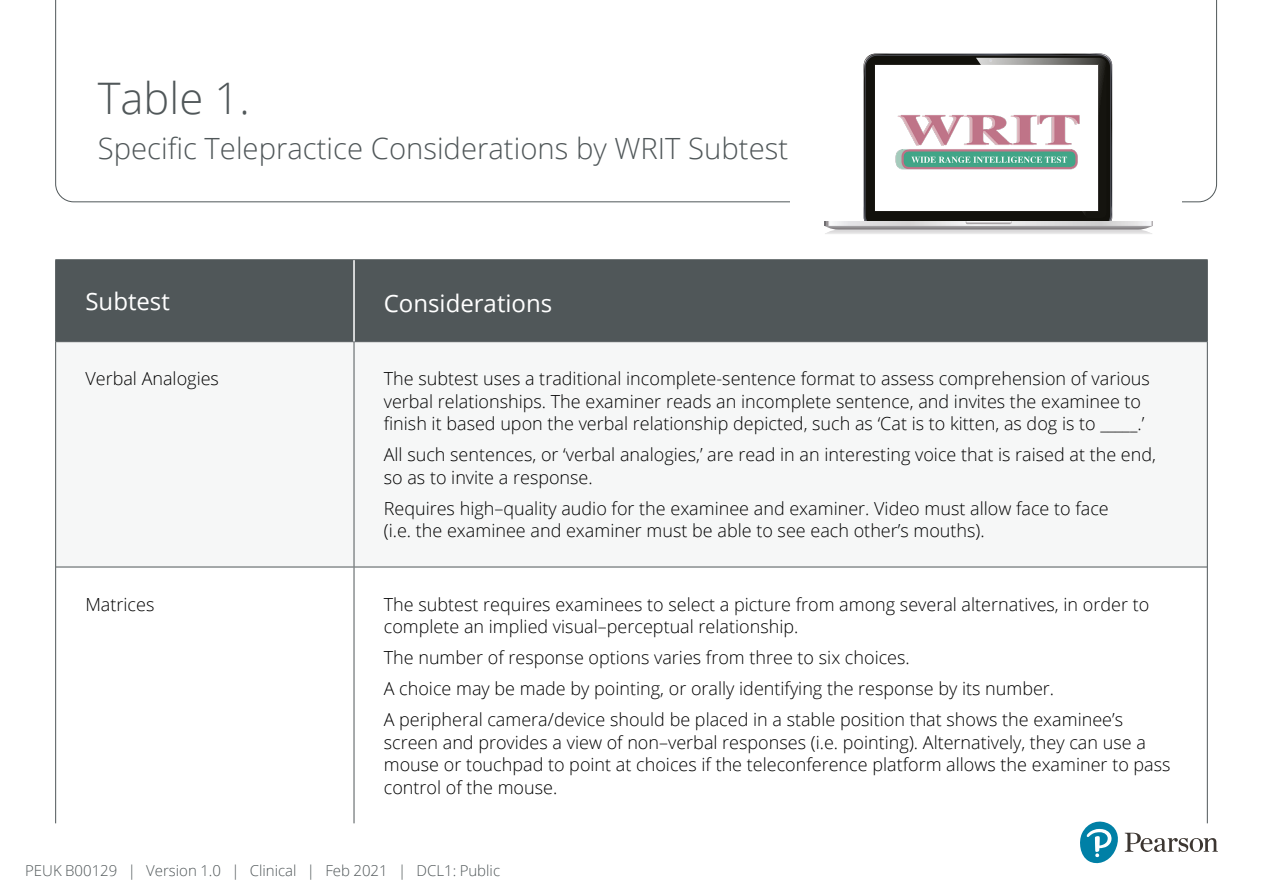
<style>
.page{position:relative;width:1263px;height:893px;background:#fff}
.page>*{position:absolute;margin:0;border:0;box-sizing:border-box;transform-origin:0 0}
.t1{font:300 43.5px "Open Sans";color:#505759}
.t2{font:300 29.25px "Open Sans";color:#505759}
.t3{font:24px "Open Sans";color:#fff}
.t4{font:300 18px/22.5px "Open Sans";color:#000}
.t5{font:300 15px "Open Sans";color:#505759}
.s1{font-weight:300;font-size:18px;color:#505759}
</style>
<div class="page">
<div style="left:56px;top:260px;width:1151px;height:81px;background:#505759"></div>
<div style="left:56px;top:342px;width:1151px;height:225px;background:#f6f7f7"></div>
<hr style="left:56px;top:567px;width:298px;height:1px;background:#505759">
<hr style="left:354px;top:567px;width:853px;height:1px;background:#505759">
<hr style="left:56px;top:341px;width:298px;height:1px;background:#505759">
<hr style="left:354px;top:341px;width:853px;height:1px;background:#505759">
<hr style="left:55px;top:259px;width:299px;height:1px;background:#505759">
<hr style="left:55px;top:260px;width:1px;height:82px;background:#505759">
<hr style="left:55px;top:342px;width:1px;height:225px;background:#505759">
<hr style="left:354px;top:342px;width:1px;height:225px;background:#505759">
<hr style="left:55px;top:567px;width:1px;height:256px;background:#505759">
<hr style="left:354px;top:567px;width:1px;height:256px;background:#505759">
<hr style="left:354px;top:259px;width:854px;height:1px;background:#505759">
<hr style="left:1207px;top:260px;width:1px;height:82px;background:#505759">
<hr style="left:1207px;top:342px;width:1px;height:225px;background:#505759">
<hr style="left:1207px;top:567px;width:1px;height:256px;background:#505759">
<hr style="left:353px;top:260px;width:2px;height:81px;background:#fff">
<svg style="left:55px;top:0;width:1162px;height:203px"></svg>
<div style="left:790px;top:48px;width:391px;height:189px;background:#fff"></div>
<svg style="left:825px;top:54px;width:328px;height:180px"></svg>
<div style="left:876px;top:65px;width:222px;height:146px;background:#fff"></div>
<svg style="left:1080px;top:819px;width:138px;height:45px"></svg>
<img style="left:891px;top:64px;width:192px;height:148px">
<h1 class="t1" style="left:98px;top:69px;width:153px">Table 1.</h1>
<h2 class="t2" style="left:98px;top:129px;width:692px">Specific Telepractice Considerations by WRIT Subtest</h2>
<h3 class="t3" style="left:85px;top:285px;width:86px">Subtest</h3>
<h3 class="t3" style="left:384px;top:287px;width:186px">Considerations <span class="s1">s</span></h3>
<p class="t4" style="left:85px;top:367px;width:135px">Verbal Analogies</p>
<p class="t4" style="left:384px;top:367px;width:768px">The subtest uses a traditional incomplete-sentence format to assess comprehension of various verbal relationships. The examiner reads an incomplete sentence, and invites the examinee to finish it based upon the verbal relationship depicted, such as ‘Cat is to kitten, as dog is to _____.’</p>
<p class="t4" style="left:384px;top:443px;width:774px">All such sentences, or ‘verbal analogies,’ are read in an interesting voice that is raised at the end, so as to invite a response.</p>
<p class="t4" style="left:384px;top:496px;width:726px">Requires high–quality audio for the examinee and examiner. Video must allow face to face (i.e. the examinee and examiner must be able to see each other’s mouths).</p>
<p class="t4" style="left:85px;top:592px;width:70px">Matrices</p>
<p class="t4" style="left:384px;top:592px;width:767px">The subtest requires examinees to select a picture from among several alternatives, in order to complete an implied visual–perceptual relationship.</p>
<p class="t4" style="left:384px;top:641px;width:741px;line-height:31px">The number of response options varies from three to six choices.<br>A choice may be made by pointing, or orally identifying the response by its number.<br>A peripheral camera/device should be placed in a stable position that shows the examinee’s</p>
<p class="t4" style="left:384px;top:730px;width:788px">screen and provides a view of non–verbal responses (i.e. pointing). Alternatively, they can use a mouse or touchpad to point at choices if the teleconference platform allows the examiner to pass control of the mouse.</p>
<p class="t5" style="left:25px;top:860px;width:476px">PEUK B00129 | Version 1.0 | Clinical | Feb 2021 | DCL1: Public</p>
</div>
